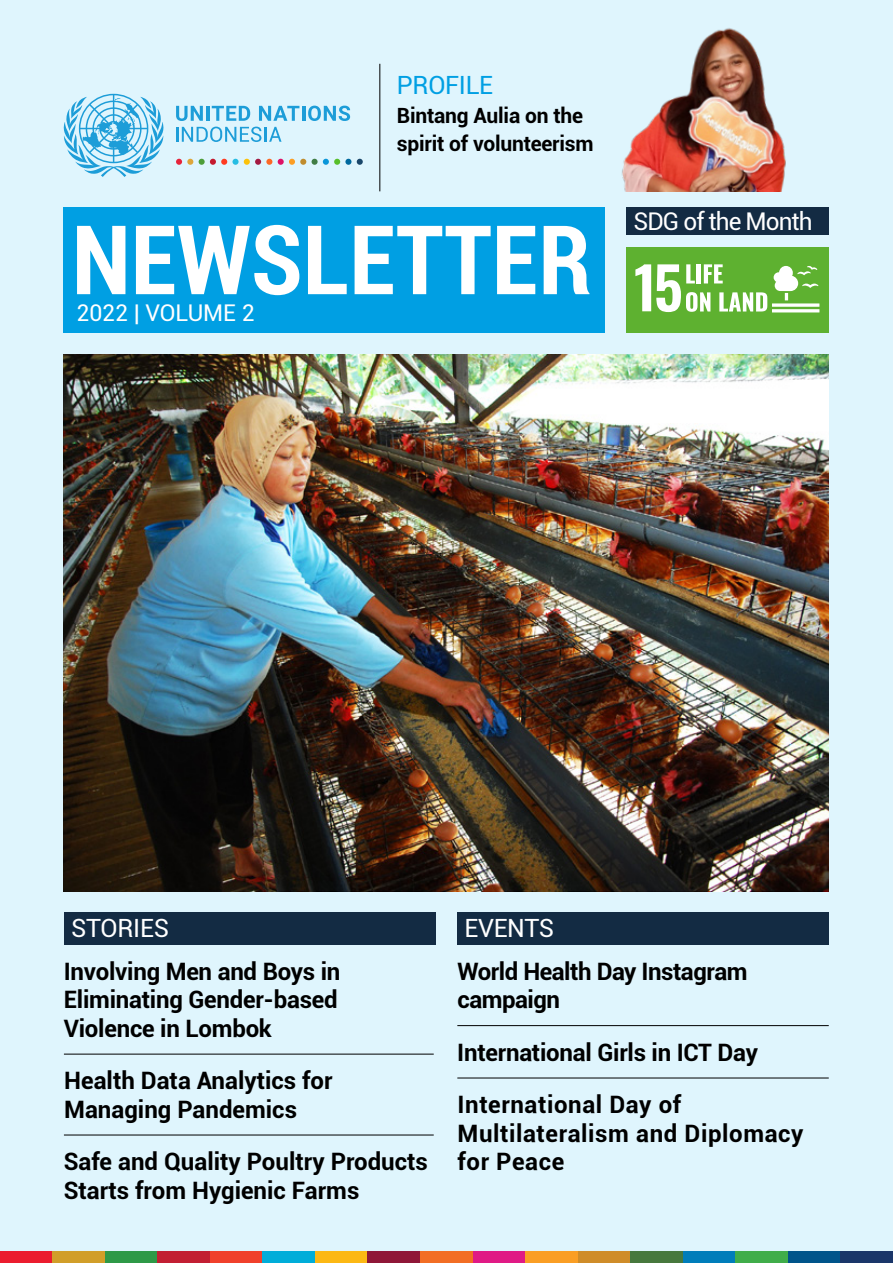
<style>
.page{position:relative;width:893px;height:1263px;background:#dff5fd}
.page>*{position:absolute;margin:0;border:0;box-sizing:border-box;transform-origin:0 0}
.t1{font:700 condensed 96.15px "Roboto";color:#fff}
.t2{font:25.2px "Roboto";letter-spacing:-.01em;color:#fff}
.t3{font:25.2px "Roboto";letter-spacing:-.01em;color:#009fe3}
.t4{font:24.45px "Roboto";letter-spacing:-.04em;color:#fff}
.t5{font:700 24px/28.5px "Roboto";color:#000}
.t6{font:700 24px/28.5px "Roboto";letter-spacing:.025em;color:#000}
.t7{font:700 24px/28.5px "Roboto";letter-spacing:-.02em;color:#000}
.t8{font:23.1px "Roboto";color:#fff}
.t9{font:700 21px/28.5px "Roboto";letter-spacing:-.01em;color:#000}
</style>
<div class="page">
<div style="left:0;top:1251px;width:53px;height:12px;background:#eb1c2e"></div>
<div style="left:53px;top:1251px;width:52px;height:12px;background:#d19e29"></div>
<div style="left:105px;top:1251px;width:53px;height:12px;background:#2e9947"></div>
<div style="left:158px;top:1251px;width:52px;height:12px;background:#c21f33"></div>
<div style="left:210px;top:1251px;width:53px;height:12px;background:#f0402b"></div>
<div style="left:263px;top:1251px;width:52px;height:12px;background:#00add9"></div>
<div style="left:315px;top:1251px;width:53px;height:12px;background:#fcb814"></div>
<div style="left:368px;top:1251px;width:52px;height:12px;background:#8f1738"></div>
<div style="left:420px;top:1251px;width:53px;height:12px;background:#f26e24"></div>
<div style="left:473px;top:1251px;width:52px;height:12px;background:#e01a85"></div>
<div style="left:525px;top:1251px;width:53px;height:12px;background:#fa9e24"></div>
<div style="left:578px;top:1251px;width:52px;height:12px;background:#cf8c29"></div>
<div style="left:630px;top:1251px;width:53px;height:12px;background:#47783d"></div>
<div style="left:683px;top:1251px;width:52px;height:12px;background:#007dba"></div>
<div style="left:735px;top:1251px;width:53px;height:12px;background:#40ad4a"></div>
<div style="left:788px;top:1251px;width:52px;height:12px;background:#00548a"></div>
<div style="left:840px;top:1251px;width:53px;height:12px;background:#1a3669"></div>
<hr style="left:380px;top:64px;width:1px;height:127px;background:#000">
<svg style="left:357px;top:159px;width:6px;height:6px"></svg>
<svg style="left:312px;top:159px;width:39px;height:6px"></svg>
<svg style="left:278px;top:159px;width:28px;height:6px"></svg>
<svg style="left:244px;top:159px;width:28px;height:6px"></svg>
<div style="left:232px;top:159px;width:7px;height:6px;background:#26bde3;border-radius:50%"></div>
<svg style="left:199px;top:159px;width:28px;height:6px"></svg>
<svg style="left:176px;top:159px;width:17px;height:6px"></svg>
<svg style="left:63px;top:94px;width:101px;height:83px"></svg>
<svg style="left:176px;top:106px;width:27px;height:15px"></svg>
<hr style="left:206px;top:106px;width:3px;height:15px;background:#1d9dd8">
<svg style="left:212px;top:106px;width:38px;height:15px"></svg>
<svg style="left:259px;top:106px;width:40px;height:15px"></svg>
<hr style="left:302px;top:106px;width:3px;height:15px;background:#1d9dd8">
<svg style="left:308px;top:106px;width:42px;height:15px"></svg>
<svg style="left:176px;top:127px;width:106px;height:15px"></svg>
<div style="left:64px;top:207px;width:541px;height:126px;background:#009fe3"></div>
<hr style="left:457px;top:1025px;width:372px;height:1px;background:#000">
<hr style="left:457px;top:1078px;width:372px;height:1px;background:#000">
<hr style="left:64px;top:1054px;width:370px;height:1px;background:#000">
<hr style="left:64px;top:1135px;width:370px;height:1px;background:#000">
<div style="left:64px;top:913px;width:371px;height:32px;background:#132b43"></div>
<div style="left:457px;top:913px;width:372px;height:32px;background:#132b43"></div>
<div style="left:626px;top:207px;width:203px;height:27px;background:#132b43"></div>
<div style="left:626px;top:247px;width:203px;height:86px;background:#5eb130"></div>
<svg style="left:772px;top:303px;width:47px;height:4px"></svg>
<hr style="left:772px;top:309px;width:47px;height:3px;background:#fff">
<svg style="left:774px;top:266px;width:44px;height:34px"></svg>
<svg style="left:635px;top:264px;width:132px;height:48px"></svg>
<img style="left:64px;top:354px;width:765px;height:537px">
<img style="left:622px;top:28px;width:164px;height:163px">
<p class="t3" style="left:397px;top:68px;width:98px">PROFILE</p>
<p class="t9" style="left:397px;top:100px;width:198px">Bintang Aulia on the spirit of volunteerism</p>
<h1 class="t1" style="left:72px;top:193px;width:521px">NEWSLETTER</h1>
<p class="t8" style="left:76px;top:297px;width:180px">2022 | VOLUME 2</p>
<p class="t4" style="left:633px;top:204px;width:181px">SDG of the Month</p>
<p class="t2" style="left:71px;top:910px;width:100px">STORIES</p>
<p class="t2" style="left:464px;top:910px;width:91px">EVENTS</p>
<p class="t5" style="left:64px;top:956px;width:278px;text-align:justify">Involving Men and Boys in Eliminating Gender-based Violence in Lombok</p>
<p class="t5" style="left:64px;top:1065px;width:270px">Health Data Analytics for<br>Managing Pandemics</p>
<p class="t5" style="left:64px;top:1146px;width:366px">Safe and Quality Poultry Products<br>Starts from Hygienic Farms</p>
<p class="t7" style="left:458px;top:956px;width:292px">World Health Day Instagram campaign</p>
<p class="t5" style="left:457px;top:1025px;width:302px;line-height:52.3px">International Girls in ICT Day<br>International Day of</p>
<p class="t6" style="left:458px;top:1118px;width:347px">Multilateralism and Diplomacy for Peace</p>
</div>
